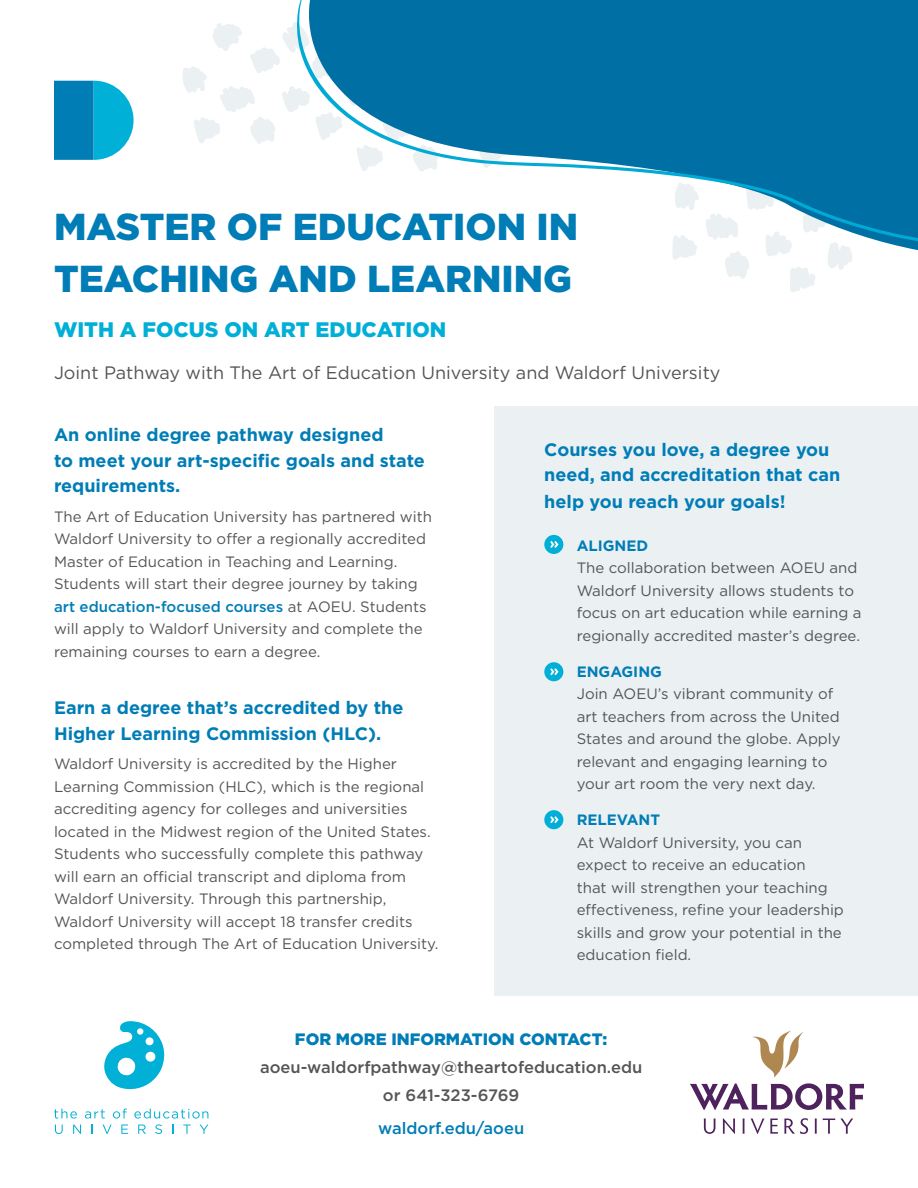
<style>
.page{position:relative;width:918px;height:1188px;background:#fff}
.page>*{position:absolute;margin:0;border:0;box-sizing:border-box;transform-origin:0 0}
.t1{font:900 37.5px/52.5px "Gotham";color:#007db6}
.t2{font:900 21px "Gotham";color:#00afd7}
.t3{font:700 18px/25.5px "Gotham";color:#007db6}
.t4{font:18px "Gotham";color:#545555}
.t5{font:500 16.5px/27.8px "Gotham";color:#545555;text-align:center}
.t6{font:900 16.5px "Gotham";color:#007db6}
.t7{font:500 16.5px "Gotham";color:#007db6}
.t8{font:15px/22.5px "Gotham";color:#545555}
.t9{font:700 15px "Gotham";color:#007db6}
.s1{font-weight:500;color:#007db6}
</style>
<div class="page">
<svg style="left:673px;top:255px;width:21px;height:5px"></svg>
<svg style="left:725px;top:255px;width:24px;height:24px"></svg>
<svg style="left:790px;top:267px;width:26px;height:25px"></svg>
<svg style="left:828px;top:255px;width:24px;height:15px"></svg>
<svg style="left:183px;top:23px;width:107px;height:121px"></svg>
<div style="left:494px;top:406px;width:424px;height:590px;background:#ebf0f3"></div>
<svg style="left:290px;top:0;width:628px;height:255px;fill:#006fa3"></svg>
<svg style="left:704px;top:1118px;width:149px;height:16px"></svg>
<svg style="left:690px;top:1083px;width:174px;height:27px"></svg>
<svg style="left:752px;top:1031px;width:51px;height:46px"></svg>
<svg style="left:54px;top:81px;width:80px;height:79px;background:#1d9fca"></svg>
<svg style="left:54px;top:1109px;width:23px;height:10px"></svg>
<svg style="left:85px;top:1109px;width:20px;height:10px"></svg>
<svg style="left:113px;top:1109px;width:14px;height:10px"></svg>
<svg style="left:55px;top:1125px;width:8px;height:9px"></svg>
<svg style="left:73px;top:1125px;width:8px;height:9px"></svg>
<svg style="left:103px;top:1125px;width:9px;height:9px"></svg>
<svg style="left:121px;top:1125px;width:7px;height:9px"></svg>
<svg style="left:134px;top:1109px;width:74px;height:25px"></svg>
<svg style="left:104px;top:1021px;width:61px;height:69px"></svg>
<div style="left:544px;top:810px;width:19px;height:19px;background:#00afd7;border-radius:50%"></div>
<svg style="left:550px;top:816px;width:8px;height:7px"></svg>
<div style="left:544px;top:662px;width:19px;height:19px;background:#00afd7;border-radius:50%"></div>
<svg style="left:550px;top:668px;width:8px;height:7px"></svg>
<div style="left:544px;top:535px;width:19px;height:19px;background:#00afd7;border-radius:50%"></div>
<svg style="left:550px;top:541px;width:8px;height:7px"></svg>
<h1 class="t1" style="left:54px;top:200px;width:526px">MASTER OF EDUCATION IN<br>TEACHING AND LEARNING</h1>
<h2 class="t2" style="left:54px;top:315px;width:394px">WITH A FOCUS ON ART EDUCATION</h2>
<p class="t4" style="left:54px;top:361px;width:668px">Joint Pathway with The Art of Education University and Waldorf University</p>
<p class="t3" style="left:54px;top:422px;width:373px">An online degree pathway designed<br>to meet your art-specific goals and state requirements.</p>
<p class="t8" style="left:54px;top:505px;width:380px">The Art of Education University has partnered with Waldorf University to offer a regionally accredited Master of Education in Teaching and Learning.<br>Students will start their degree journey by taking <span class="s1">art education-focused courses</span> at AOEU. Students will apply to Waldorf University and complete the remaining courses to earn a degree.</p>
<p class="t3" style="left:54px;top:695px;width:351px">Earn a degree that’s accredited by the<br>Higher Learning Commission (HLC).</p>
<p class="t8" style="left:54px;top:752px;width:386px">Waldorf University is accredited by the Higher Learning Commission (HLC), which is the regional accrediting agency for colleges and universities located in the Midwest region of the United States.<br>Students who successfully complete this pathway will earn an official transcript and diploma from Waldorf University. Through this partnership, Waldorf University will accept 18 transfer credits completed through The Art of Education University.</p>
<p class="t3" style="left:544px;top:436px;width:297px;line-height:26.2px">Courses you love, a degree you need, and accreditation that can help you reach your goals!</p>
<p class="t9" style="left:577px;top:536px;width:73px">ALIGNED</p>
<p class="t8" style="left:577px;top:556px;width:286px">The collaboration between AOEU and Waldorf University allows students to focus on art education while earning a regionally accredited master’s degree.</p>
<p class="t9" style="left:577px;top:662px;width:87px">ENGAGING</p>
<p class="t8" style="left:577px;top:682px;width:266px">Join AOEU’s vibrant community of art teachers from across the United States and around the globe. Apply relevant and engaging learning to your art room the very next day.</p>
<p class="t9" style="left:577px;top:810px;width:85px">RELEVANT</p>
<p class="t8" style="left:577px;top:831px;width:269px">At Waldorf University, you can expect to receive an education<br>that will strengthen your teaching effectiveness, refine your leadership skills and grow your potential in the education field.</p>
<p class="t6" style="left:295px;top:1028px;width:314px">FOR MORE INFORMATION CONTACT:</p>
<p class="t5" style="left:260px;top:1053px;width:384px">aoeu-waldorfpathway@theartofeducation.edu or 641-323-6769</p>
<p class="t7" style="left:378px;top:1117px;width:148px">waldorf.edu/aoeu</p>
</div>
